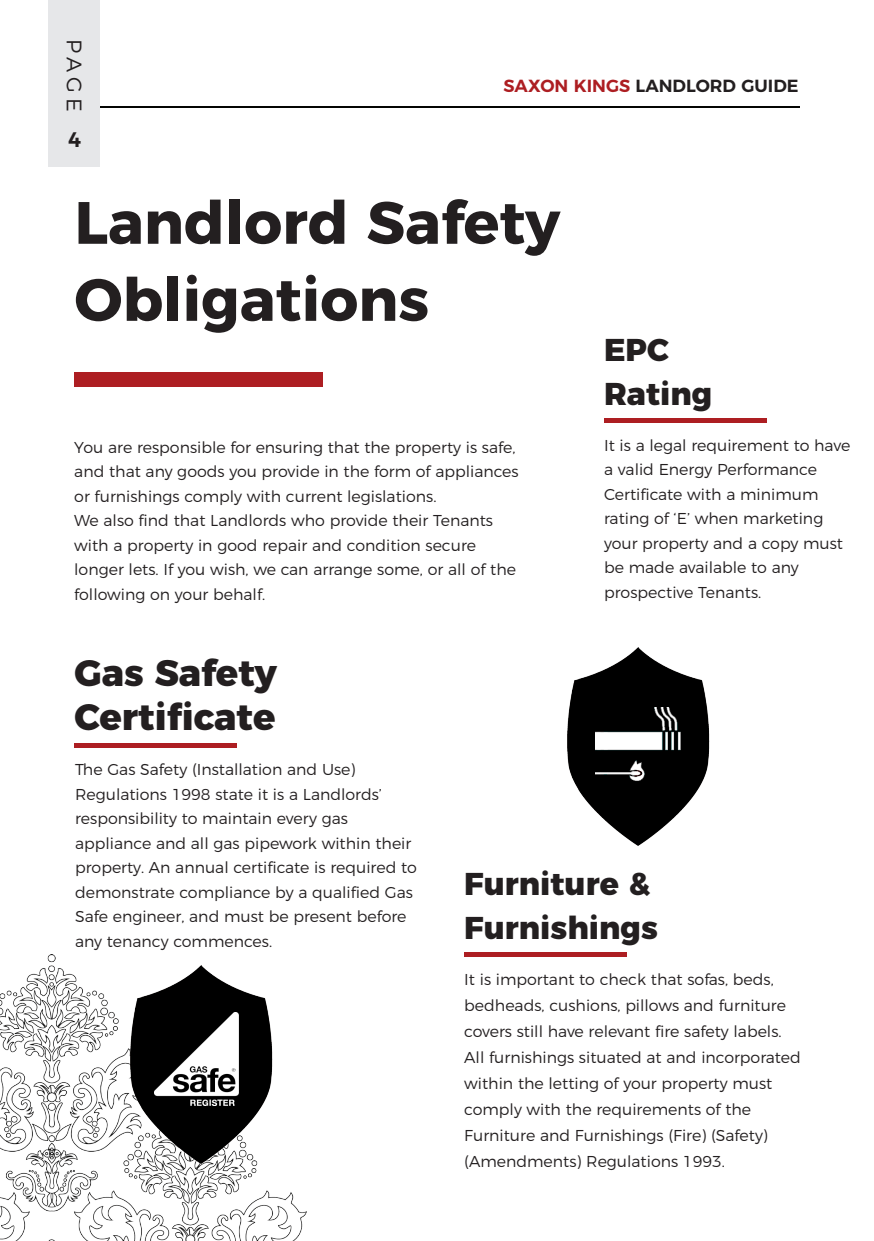
<style>
.page{position:relative;width:874px;height:1241px;background:#fff}
.page>*{position:absolute;margin:0;border:0;box-sizing:border-box;transform-origin:0 0}
.t1{font:700 59.5px "Montserrat";color:#231f20}
.t2{font:800 36.75px/43.8px "Montserrat";color:#231f20}
.t3{font:800 31.5px/43.8px "Montserrat";color:#231f20}
.t4{font:300 21px "Montserrat";color:#231f20}
.t5{font:600 21px "Montserrat";color:#231f20}
.t6{font:600 17.5px "Montserrat";color:#231f20}
.Body_Text{font:300 15.75px/24.5px "Montserrat";color:#231f20}
.s1{color:#ad1e22}
</style>
<div class="page">
<hr style="left:74px;top:107px;width:725px;height:1px;background:#040503">
<div style="left:49px;top:0;width:51px;height:167px;background:#e6e7e9"></div>
<div style="left:74px;top:372px;width:248px;height:15px;background:#ad1e22"></div>
<img style="left:0;top:954px;width:306px;height:286px">
<hr style="left:603px;top:418px;width:163px;height:4px;background:#ad1e22">
<img style="left:567px;top:647px;width:143px;height:199px">
<img style="left:595px;top:707px;width:85px;height:78px">
<img style="left:125px;top:963px;width:152px;height:202px">
<img style="left:154px;top:1012px;width:84px;height:93px">
<div style="left:464px;top:951px;width:162px;height:5px;background:#ad1e22"></div>
<div style="left:74px;top:742px;width:163px;height:5px;background:#ad1e22"></div>
<h3 class="t4" style="left:91px;top:39px;width:75px;rotate:90deg">PAGE</h3>
<h3 class="t5" style="left:68px;top:122px;width:14px">4</h3>
<p class="t6" style="left:503px;top:72px;width:296px"><span class="s1">SAXON KINGS</span> LANDLORD GUIDE</p>
<h1 class="t1" style="left:74px;top:174px;width:487px">Landlord Safety</h1>
<h1 class="t1" style="left:74px;top:251px;width:356px">Obligations</h1>
<p class="Body_Text" style="left:74px;top:433px;width:445px">You are responsible for ensuring that the property is safe, and that any goods you provide in the form of appliances or furnishings comply with current legislations.</p>
<p class="Body_Text" style="left:74px;top:507px;width:443px">We also find that Landlords who provide their Tenants with a property in good repair and condition secure longer lets. If you wish, we can arrange some, or all of the following on your behalf.</p>
<h1 class="t3" style="left:603px;top:325px;width:110px">EPC<br>Rating</h1>
<p class="Body_Text" style="left:603px;top:431px;width:247px">It is a legal requirement to have a valid Energy Performance<br>Certificate with a minimum rating of ‘E’ when marketing your property and a copy must be made available to any prospective Tenants.</p>
<h1 class="t2" style="left:74px;top:648px;width:204px">Gas Safety<br>Certificate</h1>
<p class="Body_Text" style="left:75px;top:755px;width:343px">The Gas Safety (Installation and Use)<br>Regulations 1998 state it is a Landlords’ responsibility to maintain every gas appliance and all gas pipework within their property. An annual certificate is required to demonstrate compliance by a qualified Gas Safe engineer, and must be present before any tenancy commences.</p>
<h1 class="t3" style="left:464px;top:859px;width:195px">Furniture &amp;<br>Furnishings</h1>
<p class="Body_Text" style="left:464px;top:964px;width:338px;line-height:25.9px">It is important to check that sofas, beds, bedheads, cushions, pillows and furniture covers still have relevant fire safety labels.<br>All furnishings situated at and incorporated within the letting of your property must comply with the requirements of the Furniture and Furnishings (Fire) (Safety) (Amendments) Regulations 1993.</p>
</div>
